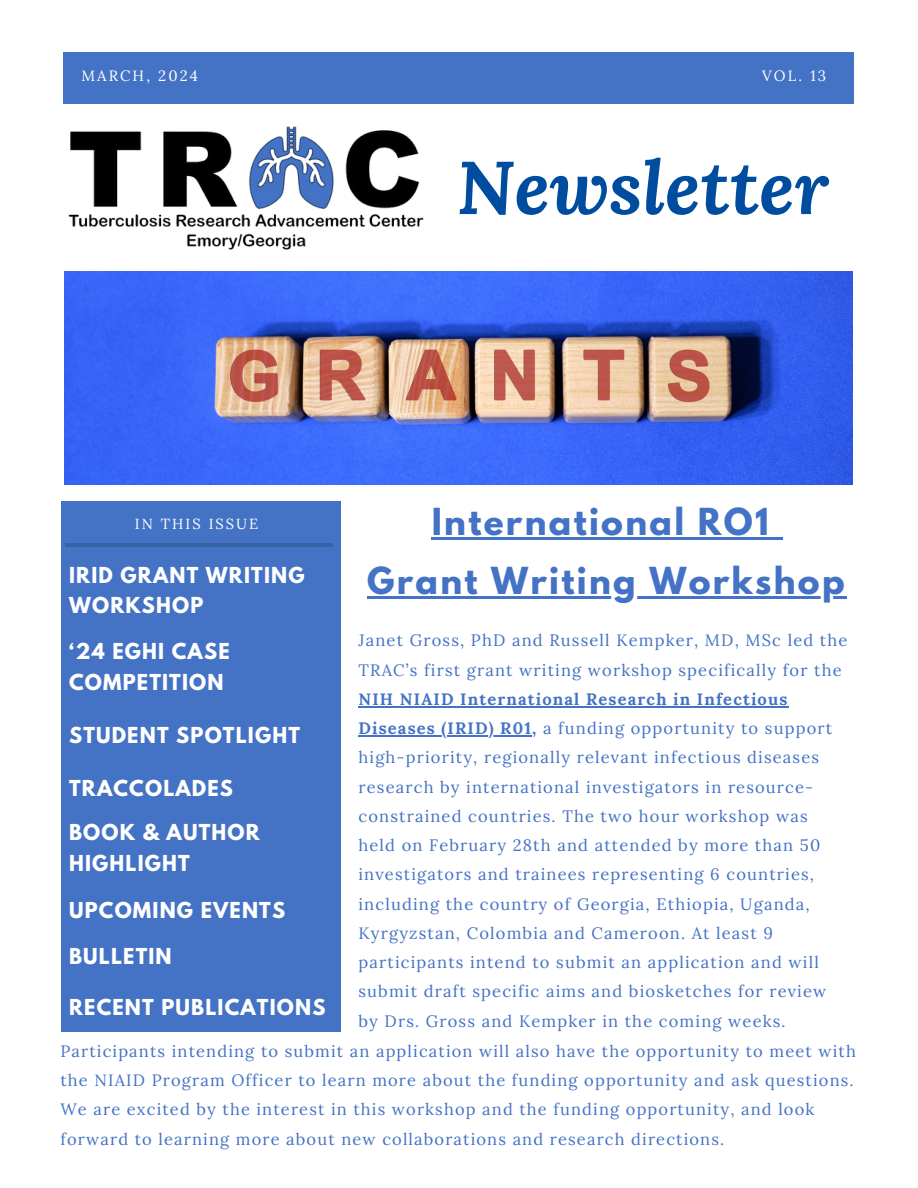
<style>
.page{position:relative;width:918px;height:1188px;background:#fff}
.page>*{position:absolute;margin:0;border:0;box-sizing:border-box;transform-origin:0 0}
.t1{font:italic 700 74.7px "Lora";color:#004c9e}
.t2{font:700 33px "League Spartan";letter-spacing:.07em;color:#4472c5}
.t3{font:700 19.5px/30.3px "League Spartan";letter-spacing:.06em;color:#fff}
.t4{font:16.5px/29.2px "Lora";letter-spacing:.07em;color:#4472c5}
.t5{font:15px "Lora";letter-spacing:.14em;color:#fff}
.t6{font:14.55px "Lora";letter-spacing:.14em;color:#fff}
.s1{font-weight:700}
</style>
<div class="page">
<div style="left:64px;top:53px;width:790px;height:50px;background:#4472c5"></div>
<div style="left:61px;top:501px;width:279px;height:531px;background:#4472c5"></div>
<hr style="left:65px;top:543px;width:268px;height:3px;background:#000">
<img style="left:68px;top:126px;width:356px;height:124px">
<img style="left:65px;top:271px;width:787px;height:213px">
<hr style="left:432px;top:538px;width:339px;height:2px;background:#4472c5">
<svg style="left:771px;top:538px;width:11px;height:2px"></svg>
<hr style="left:367px;top:596px;width:480px;height:2px;background:#4472c5">
<hr style="left:359px;top:706px;width:430px;height:1px;background:#4472c5">
<hr style="left:359px;top:735px;width:173px;height:1px;background:#4472c5">
<h1 class="t5" style="left:81px;top:66px;width:118px">MARCH, 2024</h1>
<p class="t5" style="left:762px;top:66px;width:66px">VOL. 13</p>
<p class="t1" style="left:457px;top:137px;width:373px">Newsletter</p>
<h3 class="t2" style="left:432px;top:506px;width:338px">International RO1</h3>
<h3 class="t2" style="left:367px;top:564px;width:479px">Grant Writing Workshop</h3>
<p class="t6" style="left:135px;top:514px;width:125px">IN THIS ISSUE</p>
<h3 class="t3" style="left:69px;top:562px;width:237px">IRID GRANT WRITING<br>WORKSHOP</h3>
<h2 class="t3" style="left:69px;top:639px;width:162px">‘24 EGHI CASE<br>COMPETITION</h2>
<h3 class="t3" style="left:69px;top:722px;width:232px">STUDENT SPOTLIGHT</h3>
<h5 class="t4" style="left:359px;top:626px;width:490px">Janet Gross, PhD and Russell Kempker, MD, MSc led the<br>TRAC’s first grant writing workshop specifically for the<br><span class="s1">NIH NIAID International Research in Infectious</span></h5>
<h3 class="t4" style="left:359px;top:714px;width:475px"><span class="s1">Diseases (IRID) R01,</span> a funding opportunity to support high-priority, regionally relevant infectious diseases research by international investigators in resource&shy;constrained countries. The two hour workshop was held on February 28th and attended by more than 50 investigators and trainees representing 6 countries, including the country of Georgia, Ethiopia, Uganda, Kyrgyzstan, Colombia and Cameroon. At least 9 participants intend to submit an application and will submit draft specific aims and biosketches for review by Drs. Gross and Kempker in the coming weeks.</h3>
<h3 class="t4" style="left:60px;top:1036px;width:797px">Participants intending to submit an application will also have the opportunity to meet with the NIAID Program Officer to learn more about the funding opportunity and ask questions.<br>We are excited by the interest in this workshop and the funding opportunity, and look forward to learning more about new collaborations and research directions.</h3>
<h3 class="t3" style="left:69px;top:776px;width:165px">TRACCOLADES</h3>
<h5 class="t3" style="left:69px;top:820px;width:192px">BOOK &amp; AUTHOR<br>HIGHLIGHT</h5>
<h4 class="t3" style="left:69px;top:897px;width:218px">UPCOMING EVENTS</h4>
<h3 class="t3" style="left:69px;top:944px;width:104px">BULLETIN</h3>
<p class="t3" style="left:69px;top:994px;width:258px">RECENT PUBLICATIONS</p>
</div>
